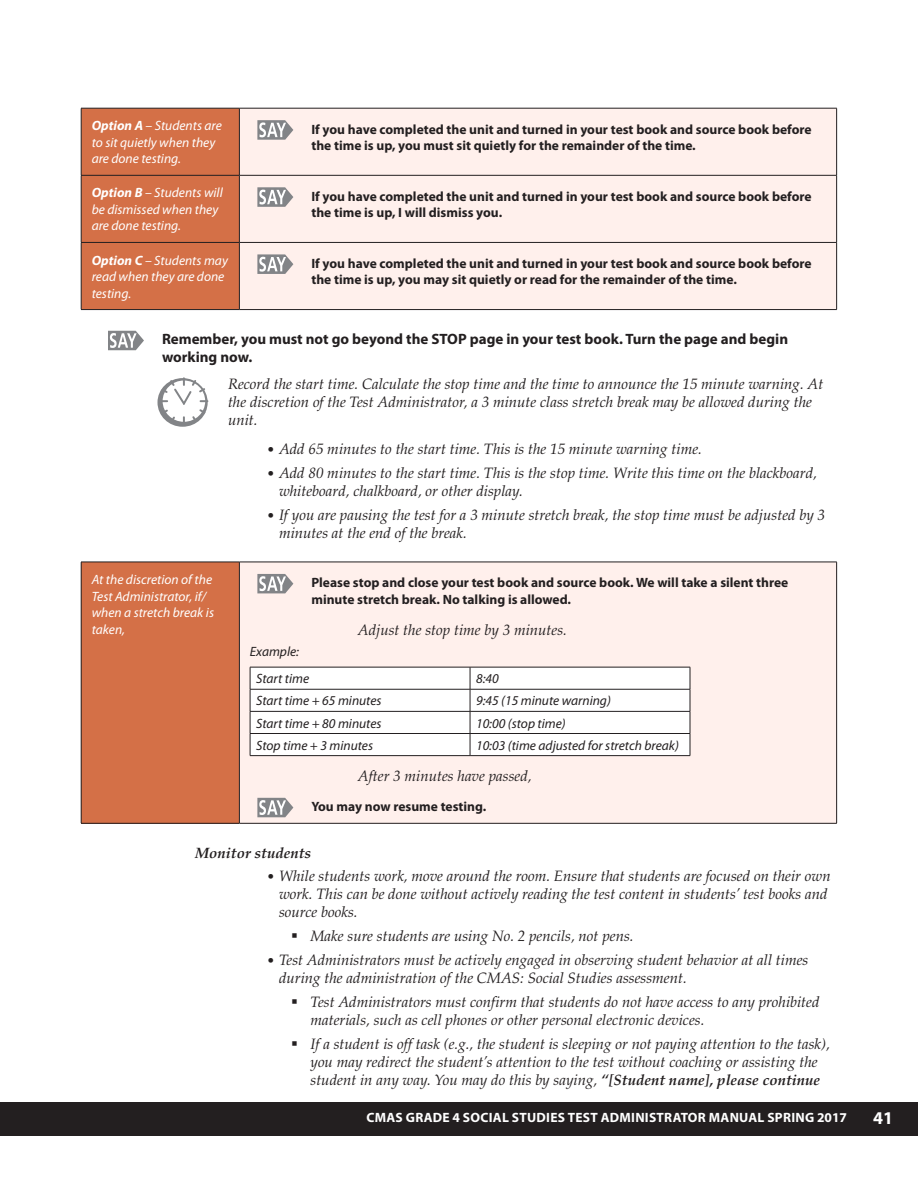
<style>
.page{position:relative;width:918px;height:1188px;background:#fff}
.page>*{position:absolute;margin:0;border:0;box-sizing:border-box;transform-origin:0 0}
.t1{font:700 18px "Myriad Pro";color:#fff}
.SAY_-_ITALIC_w_icon{font:italic 15px/18px "Palatino LT Std";color:#231f20}
.SAY_-_BOLD_w_icon{font:700 15px/18px "Myriad Pro";color:#231f20}
.SAY_-_ITALIC{font:italic 15px "Palatino LT Std";color:#231f20}
.SAY_-_ITALIC_-_Insid{font:italic 700 15px "Palatino LT Std";color:#231f20}
.Table_SAY_wICON{font:700 13.5px/16.5px "Myriad Pro";color:#231f20}
.Table_Text{font:italic 13.5px/16.5px "Myriad Pro";color:#fff}
.Table_Text-2{font:italic 13.5px "Myriad Pro";color:#231f20}
.t2{font:700 13.5px "Myriad Pro";letter-spacing:.02em;color:#fff}
.s1{font-weight:700}
.s2{font-family:"Calibri";font-style:normal}
</style>
<div class="page">
<div style="left:0;top:1102px;width:918px;height:34px;background:#231f20"></div>
<div style="left:82px;top:109px;width:157px;height:200px;background:#d47047"></div>
<div style="left:240px;top:109px;width:596px;height:200px;background:#fff0ec"></div>
<hr style="left:81px;top:108px;width:158px;height:1px;background:#231f20">
<hr style="left:81px;top:108px;width:1px;height:67px;background:#231f20">
<hr style="left:239px;top:108px;width:598px;height:1px;background:#231f20">
<hr style="left:239px;top:108px;width:1px;height:67px;background:#231f20">
<hr style="left:836px;top:108px;width:1px;height:67px;background:#231f20">
<hr style="left:81px;top:175px;width:158px;height:1px;background:#231f20">
<hr style="left:81px;top:176px;width:1px;height:66px;background:#231f20">
<hr style="left:239px;top:175px;width:598px;height:1px;background:#231f20">
<hr style="left:239px;top:176px;width:1px;height:66px;background:#231f20">
<hr style="left:836px;top:176px;width:1px;height:66px;background:#231f20">
<hr style="left:81px;top:242px;width:158px;height:1px;background:#231f20">
<hr style="left:81px;top:243px;width:1px;height:66px;background:#231f20">
<hr style="left:239px;top:242px;width:598px;height:1px;background:#231f20">
<hr style="left:239px;top:243px;width:1px;height:66px;background:#231f20">
<hr style="left:836px;top:243px;width:1px;height:66px;background:#231f20">
<hr style="left:81px;top:309px;width:158px;height:1px;background:#231f20">
<hr style="left:239px;top:309px;width:598px;height:1px;background:#231f20">
<svg style="left:257px;top:120px;width:36px;height:20px"></svg>
<svg style="left:257px;top:187px;width:36px;height:20px"></svg>
<svg style="left:257px;top:254px;width:36px;height:20px"></svg>
<svg style="left:108px;top:331px;width:36px;height:19px"></svg>
<svg style="left:158px;top:377px;width:50px;height:49px"></svg>
<div style="left:81px;top:562px;width:158px;height:261px;background:#d47047"></div>
<div style="left:239px;top:562px;width:598px;height:261px;background:#fff0ec"></div>
<hr style="left:81px;top:562px;width:158px;height:1px;background:#231f20">
<hr style="left:81px;top:562px;width:1px;height:261px;background:#231f20">
<hr style="left:239px;top:562px;width:598px;height:1px;background:#231f20">
<hr style="left:239px;top:562px;width:1px;height:261px;background:#231f20">
<hr style="left:836px;top:562px;width:1px;height:261px;background:#231f20">
<hr style="left:81px;top:823px;width:158px;height:1px;background:#231f20">
<hr style="left:239px;top:823px;width:598px;height:1px;background:#231f20">
<svg style="left:257px;top:574px;width:36px;height:19px"></svg>
<svg style="left:250px;top:667px;width:441px;height:89px;background:#f3f3f3"></svg>
<hr style="left:250px;top:755px;width:220px;height:1px;background:#231f20">
<hr style="left:470px;top:755px;width:220px;height:1px;background:#231f20">
<svg style="left:257px;top:798px;width:36px;height:19px"></svg>
<p class="Table_Text" style="left:92px;top:117px;width:132px"><span class="s1">Option A</span> – Students are to sit quietly when they are done testing.</p>
<p class="Table_SAY_wICON" style="left:311px;top:120px;width:502px">If you have completed the unit and turned in your test book and source book before the time is up, you must sit quietly for the remainder of the time.</p>
<p class="Table_Text" style="left:92px;top:184px;width:133px"><span class="s1">Option B</span> – Students will be dismissed when they are done testing.</p>
<p class="Table_SAY_wICON" style="left:311px;top:188px;width:502px">If you have completed the unit and turned in your test book and source book before the time is up, I will dismiss you.</p>
<p class="Table_Text" style="left:92px;top:252px;width:138px"><span class="s1">Option C</span> – Students may read when they are done testing.</p>
<p class="Table_SAY_wICON" style="left:311px;top:255px;width:502px">If you have completed the unit and turned in your test book and source book before the time is up, you may sit quietly or read for the remainder of the time.</p>
<p class="SAY_-_BOLD_w_icon" style="left:162px;top:330px;width:628px">Remember, you must not go beyond the STOP page in your test book. Turn the page and begin working now.</p>
<p class="SAY_-_ITALIC_w_icon" style="left:228px;top:375px;width:597px">Record the start time. Calculate the stop time and the time to announce the 15 minute warning. At the discretion of the Test Administrator, a 3 minute class stretch break may be allowed during the unit.</p>
<p class="SAY_-_ITALIC_w_icon" style="left:267px;top:440px;width:436px"><span class="s2">•</span> Add 65 minutes to the start time. This is the 15 minute warning time.</p>
<p class="SAY_-_ITALIC_w_icon" style="left:279px;top:464px;width:539px;text-indent:-12px"><span class="s2">•</span> Add 80 minutes to the start time. This is the stop time. Write this time on the blackboard, whiteboard, chalkboard, or other display.</p>
<p class="SAY_-_ITALIC_w_icon" style="left:279px;top:506px;width:548px;text-indent:-12px"><span class="s2">•</span> If you are pausing the test for a 3 minute stretch break, the stop time must be adjusted by 3 minutes at the end of the break.</p>
<p class="Table_Text" style="left:92px;top:571px;width:124px">At the discretion of the<br>Test Administrator, if/ when a stretch break is taken,</p>
<p class="Table_SAY_wICON" style="left:311px;top:574px;width:479px">Please stop and close your test book and source book. We will take a silent three minute stretch break. No talking is allowed.</p>
<p class="SAY_-_ITALIC" style="left:358px;top:622px;width:211px">Adjust the stop time by 3 minutes.</p>
<p class="Table_Text-2" style="left:250px;top:644px;width:51px">Example:</p>
<p class="Table_Text-2" style="left:256px;top:670px;width:55px">Start time</p>
<p class="Table_Text-2" style="left:476px;top:670px;width:24px">8:40</p>
<p class="Table_Text-2" style="left:256px;top:693px;width:127px">Start time + 65 minutes</p>
<p class="Table_Text-2" style="left:476px;top:693px;width:136px">9:45 (15 minute warning)</p>
<p class="Table_Text-2" style="left:256px;top:715px;width:127px">Start time + 80 minutes</p>
<p class="Table_Text-2" style="left:476px;top:715px;width:91px">10:00 (stop time)</p>
<p class="Table_Text-2" style="left:256px;top:737px;width:119px">Stop time + 3 minutes</p>
<p class="Table_Text-2" style="left:476px;top:737px;width:204px">10:03 (time adjusted for stretch break)</p>
<p class="SAY_-_ITALIC" style="left:358px;top:768px;width:175px">After 3 minutes have passed,</p>
<p class="Table_SAY_wICON" style="left:311px;top:798px;width:176px">You may now resume testing.</p>
<p class="SAY_-_ITALIC_-_Insid" style="left:195px;top:844px;width:118px">Monitor students</p>
<p class="SAY_-_ITALIC_w_icon" style="left:279px;top:867px;width:553px;text-indent:-12px"><span class="s2">•</span> While students work, move around the room. Ensure that students are focused on their own work. This can be done without actively reading the test content in students’ test books and source books.</p>
<p class="SAY_-_ITALIC_w_icon" style="left:291px;top:927px;width:344px">▪ Make sure students are using No. 2 pencils, not pens.</p>
<p class="SAY_-_ITALIC_w_icon" style="left:279px;top:951px;width:531px;text-indent:-12px"><span class="s2">•</span> Test Administrators must be actively engaged in observing student behavior at all times during the administration of the CMAS: Social Studies assessment.</p>
<p class="SAY_-_ITALIC_w_icon" style="left:310px;top:993px;width:511px;text-indent:-20px">▪ Test Administrators must confirm that students do not have access to any prohibited materials, such as cell phones or other personal electronic devices.</p>
<p class="SAY_-_ITALIC_w_icon" style="left:310px;top:1035px;width:521px;text-indent:-20px">▪ If a student is off task (e.g., the student is sleeping or not paying attention to the task), you may redirect the student’s attention to the test without coaching or assisting the student in any way. You may do this by saying, <span class="s1">“[Student name], please continue</span></p>
<p class="t2" style="left:367px;top:1108px;width:482px">CMAS GRADE 4 SOCIAL STUDIES TEST ADMINISTRATOR MANUAL SPRING 2017</p>
<p class="t1" style="left:873px;top:1106px;width:21px">41</p>
</div>
